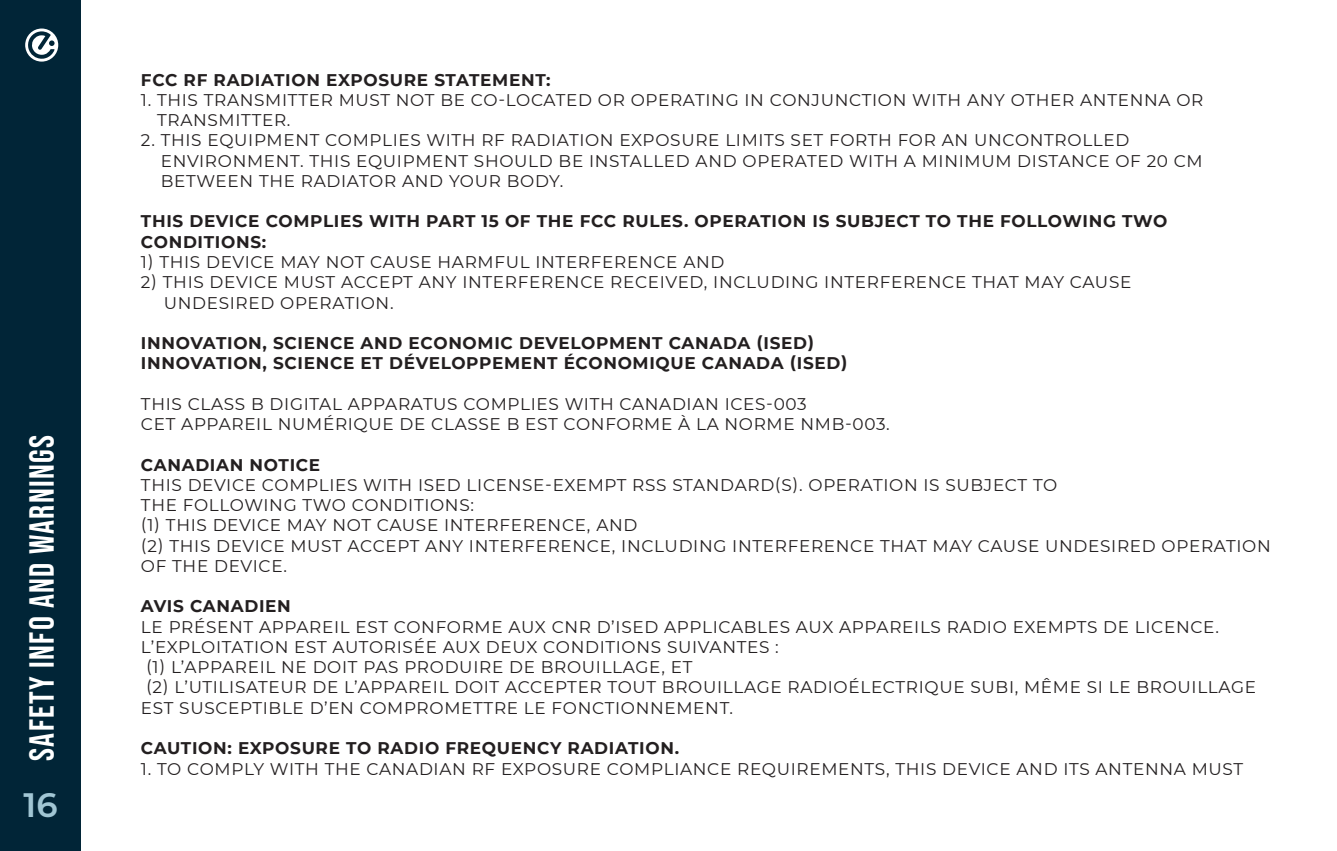
<style>
.page{position:relative;width:1337px;height:851px;background:#fff}
.page>*{position:absolute;margin:0;border:0;box-sizing:border-box;transform-origin:0 0}
.t1{font:34.65px "Bebas Neue";letter-spacing:.04em;color:#fff}
.t2{font:600 33.75px "Montserrat";color:#a1c6d4}
.t3{font:16.88px/20.2px "Montserrat";letter-spacing:.04em;color:#231f20}
.t4{font:700 16.88px/20.2px "Montserrat";letter-spacing:.04em;color:#231f20}
</style>
<div class="page">
<div style="left:0;top:0;width:81px;height:850px;background:#012537"></div>
<svg style="left:25px;top:28px;width:33px;height:34px"></svg>
<p class="t1" style="left:22px;top:760px;width:327px;rotate:-90deg">SAFETY INFO AND WARNINGS</p>
<h2 class="t2" style="left:23px;top:781px;width:36px">16</h2>
<p class="t4" style="left:141px;top:69px;width:411px">FCC RF RADIATION EXPOSURE STATEMENT:</p>
<p class="t3" style="left:157px;top:89px;width:1047px;text-indent:-16px">1. THIS TRANSMITTER MUST NOT BE CO-LOCATED OR OPERATING IN CONJUNCTION WITH ANY OTHER ANTENNA OR<br>TRANSMITTER.</p>
<p class="t3" style="left:161px;top:130px;width:1043px;text-indent:-20px">2. THIS EQUIPMENT COMPLIES WITH RF RADIATION EXPOSURE LIMITS SET FORTH FOR AN UNCONTROLLED<br>ENVIRONMENT. THIS EQUIPMENT SHOULD BE INSTALLED AND OPERATED WITH A MINIMUM DISTANCE OF 20 CM<br>BETWEEN THE RADIATOR AND YOUR BODY.</p>
<p class="t4" style="left:141px;top:210px;width:1027px">THIS DEVICE COMPLIES WITH PART 15 OF THE FCC RULES. OPERATION IS SUBJECT TO THE FOLLOWING TWO<br>CONDITIONS:</p>
<p class="t3" style="left:141px;top:251px;width:585px">1) THIS DEVICE MAY NOT CAUSE HARMFUL INTERFERENCE AND</p>
<p class="t3" style="left:141px;top:271px;width:992px">2) THIS DEVICE MUST ACCEPT ANY INTERFERENCE RECEIVED, INCLUDING INTERFERENCE THAT MAY CAUSE</p>
<p class="t3" style="left:164px;top:292px;width:231px">UNDESIRED OPERATION.</p>
<p class="t4" style="left:141px;top:332px;width:675px">INNOVATION, SCIENCE AND ECONOMIC DEVELOPMENT CANADA (ISED)</p>
<p class="t4" style="left:141px;top:352px;width:708px">INNOVATION, SCIENCE ET DÉVELOPPEMENT ÉCONOMIQUE CANADA (ISED)</p>
<p class="t3" style="left:141px;top:393px;width:667px">THIS CLASS B DIGITAL APPARATUS COMPLIES WITH CANADIAN ICES-003</p>
<p class="t3" style="left:141px;top:413px;width:750px">CET APPAREIL NUMÉRIQUE DE CLASSE B EST CONFORME À LA NORME NMB-003.</p>
<p class="t4" style="left:141px;top:453px;width:181px">CANADIAN NOTICE</p>
<p class="t3" style="left:141px;top:474px;width:918px">THIS DEVICE COMPLIES WITH ISED LICENSE-EXEMPT RSS STANDARD(S). OPERATION IS SUBJECT TO</p>
<p class="t3" style="left:141px;top:494px;width:334px">THE FOLLOWING TWO CONDITIONS:</p>
<p class="t3" style="left:141px;top:514px;width:498px">(1) THIS DEVICE MAY NOT CAUSE INTERFERENCE, AND</p>
<p class="t3" style="left:141px;top:535px;width:1131px">(2) THIS DEVICE MUST ACCEPT ANY INTERFERENCE, INCLUDING INTERFERENCE THAT MAY CAUSE UNDESIRED OPERATION<br>OF THE DEVICE.</p>
<p class="t4" style="left:141px;top:595px;width:151px">AVIS CANADIEN</p>
<p class="t3" style="left:141px;top:616px;width:1079px">LE PRÉSENT APPAREIL EST CONFORME AUX CNR D’ISED APPLICABLES AUX APPAREILS RADIO EXEMPTS DE LICENCE.<br>L’EXPLOITATION EST AUTORISÉE AUX DEUX CONDITIONS SUIVANTES :</p>
<p class="t3" style="left:146px;top:656px;width:548px">(1) L’APPAREIL NE DOIT PAS PRODUIRE DE BROUILLAGE, ET</p>
<p class="t3" style="left:141px;top:676px;width:1116px;text-indent:5px">(2) L’UTILISATEUR DE L’APPAREIL DOIT ACCEPTER TOUT BROUILLAGE RADIOÉLECTRIQUE SUBI, MÊME SI LE BROUILLAGE<br>EST SUSCEPTIBLE D’EN COMPROMETTRE LE FONCTIONNEMENT.</p>
<p class="t4" style="left:141px;top:737px;width:539px">CAUTION: EXPOSURE TO RADIO FREQUENCY RADIATION.</p>
<p class="t3" style="left:141px;top:757px;width:1103px">1. TO COMPLY WITH THE CANADIAN RF EXPOSURE COMPLIANCE REQUIREMENTS, THIS DEVICE AND ITS ANTENNA MUST</p>
</div>
